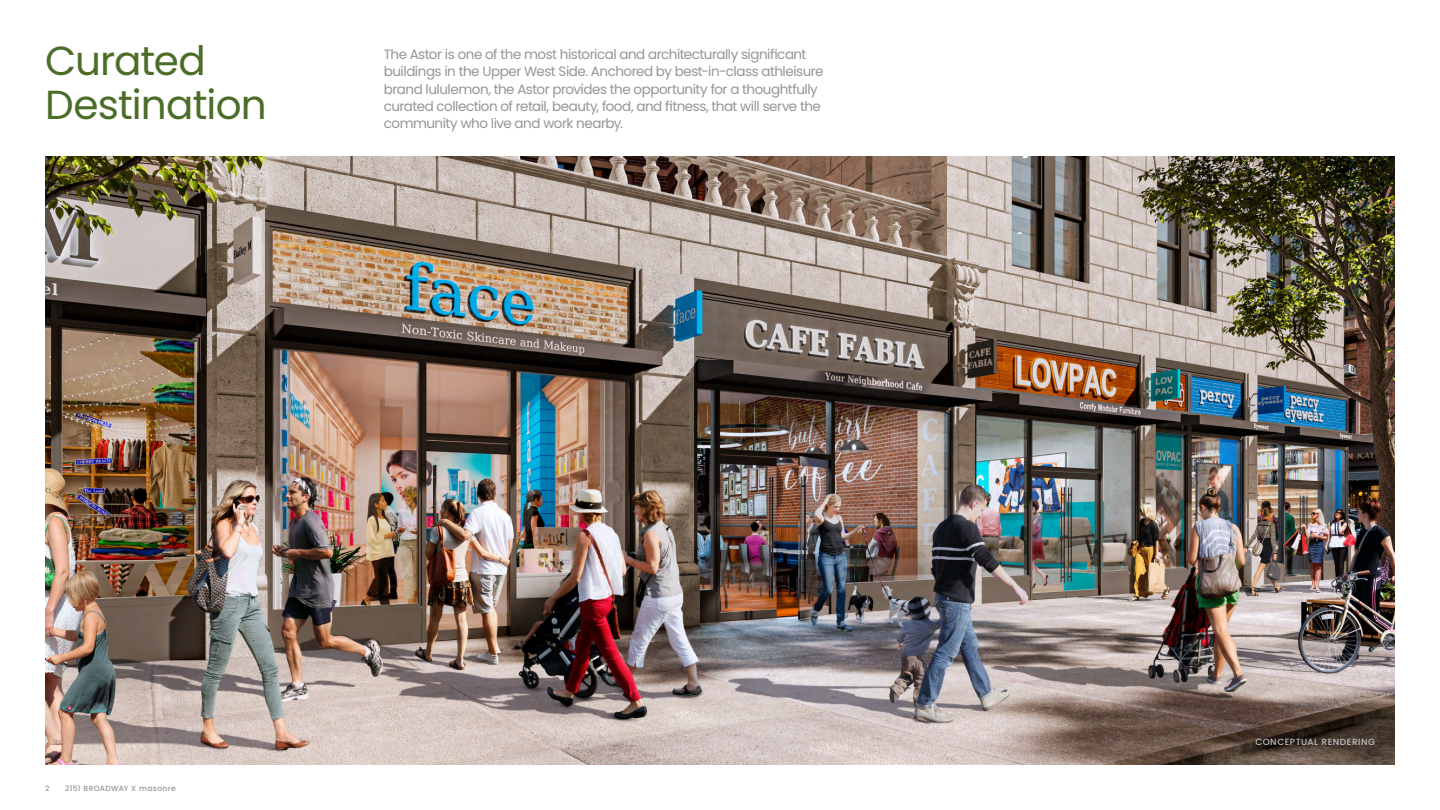
<style>
.page{position:relative;width:1440px;height:810px;background:#fff}
.page>*{position:absolute;margin:0;border:0;box-sizing:border-box;transform-origin:0 0}
.t1{font:40.5px/43.5px "Poppins";letter-spacing:-.02em;color:#4c6d28}
.t2{font:13.5px/17.2px "Poppins";letter-spacing:-.035em;color:#939598}
.t3{font:500 9px "Poppins";letter-spacing:.05em;color:#bcbec0}
.t4{font:500 7.5px "Poppins";letter-spacing:.05em;color:#939598}
</style>
<div class="page">
<img style="left:45px;top:156px;width:1350px;height:609px">
<h1 class="t1" style="left:45px;top:40px;width:223px">Curated<br>Destination</h1>
<p class="t2" style="left:384px;top:46px;width:441px">The Astor is one of the most historical and architecturally significant buildings in the Upper West Side. Anchored by best-in-class athleisure brand lululemon, the Astor provides the opportunity for a thoughtfully curated collection of retail, beauty, food, and fitness, that will serve the community who live and work nearby.</p>
<p class="t4" style="left:45px;top:784px;width:6px">2</p>
<p class="t4" style="left:65px;top:784px;width:112px">2151 BROADWAY X masonre</p>
<p class="t3" style="left:1255px;top:737px;width:121px">CONCEPTUAL RENDERING</p>
</div>
